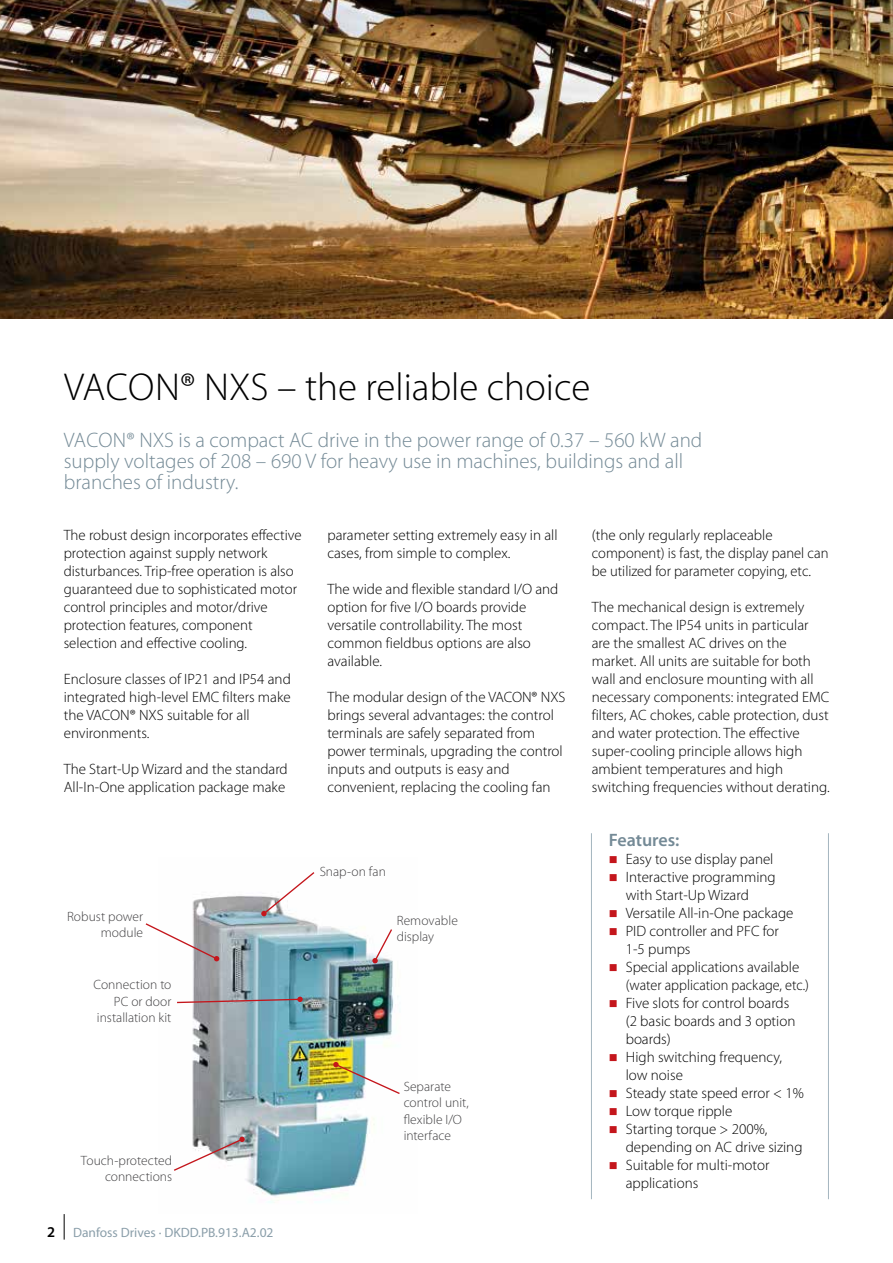
<style>
.page{position:relative;width:893px;height:1263px;background:#fff}
.page>*{position:absolute;margin:0;border:0;box-sizing:border-box;transform-origin:0 0}
.t1{font:300 39px "Myriad Pro";color:#000}
.t2{font:300 21px/21px "Myriad Pro";color:#748a96}
.t3{font:600 18px "Myriad Pro";color:#748a96}
.t4{font:300 15px/18px "Myriad Pro";color:#000}
.t5{font:300 13.5px/16.2px "Myriad Pro";color:#414042;text-align:right}
.t6{font:13.5px "Myriad Pro";color:#8b9faa}
.s1{font-weight:600;font-size:15px;color:#000}
</style>
<div class="page">
<img style="left:0;top:0;width:893px;height:319px">
<hr style="left:828px;top:833px;width:1px;height:366px;background:#a4b5bf">
<hr style="left:591px;top:833px;width:1px;height:366px;background:#a4b5bf">
<img style="left:192px;top:896px;width:206px;height:307px">
<svg style="left:261px;top:872px;width:55px;height:44px"></svg>
<svg style="left:145px;top:922px;width:74px;height:39px"></svg>
<svg style="left:177px;top:997px;width:126px;height:7px"></svg>
<svg style="left:174px;top:1137px;width:71px;height:35px"></svg>
<svg style="left:333px;top:1062px;width:67px;height:33px"></svg>
<svg style="left:372px;top:928px;width:21px;height:35px"></svg>
<svg style="left:64px;top:1214px;width:1px;height:25px"></svg>
<h1 class="t1" style="left:64px;top:365px;width:528px">VACON® NXS – the reliable choice</h1>
<h2 class="t2" style="left:64px;top:430px;width:640px">VACON® NXS is a compact AC drive in the power range of 0.37 – 560 kW and supply voltages of 208 – 690 V for heavy use in machines, buildings and all branches of industry.</h2>
<p class="t4" style="left:64px;top:526px;width:239px">The robust design incorporates effective protection against supply network disturbances. Trip-free operation is also guaranteed due to sophisticated motor control principles and motor/drive protection features, component selection and effective cooling.</p>
<p class="t4" style="left:64px;top:670px;width:229px">Enclosure classes of IP21 and IP54 and integrated high-level EMC filters make the VACON® NXS suitable for all environments.</p>
<p class="t4" style="left:64px;top:760px;width:226px">The Start-Up Wizard and the standard<br>All-In-One application package make</p>
<p class="t4" style="left:327px;top:526px;width:232px">parameter setting extremely easy in all cases, from simple to complex.</p>
<p class="t4" style="left:327px;top:580px;width:233px">The wide and flexible standard I/O and option for five I/O boards provide versatile controllability. The most common fieldbus options are also available.</p>
<p class="t4" style="left:327px;top:688px;width:240px">The modular design of the VACON® NXS brings several advantages: the control terminals are safely separated from power terminals, upgrading the control inputs and outputs is easy and convenient, replacing the cooling fan</p>
<p class="t4" style="left:592px;top:526px;width:238px">(the only regularly replaceable component) is fast, the display panel can be utilized for parameter copying, etc.</p>
<p class="t4" style="left:592px;top:598px;width:239px">The mechanical design is extremely compact. The IP54 units in particular are the smallest AC drives on the market. All units are suitable for both wall and enclosure mounting with all necessary components: integrated EMC filters, AC chokes, cable protection, dust and water protection. The effective super-cooling principle allows high ambient temperatures and high switching frequencies without derating.</p>
<p class="t3" style="left:609px;top:830px;width:72px">Features:</p>
<p class="t4" style="left:626px;top:850px;width:185px">Easy to use display panel<br>Interactive programming<br>with Start-Up Wizard<br>Versatile All-in-One package<br>PID controller and PFC for<br>1-5 pumps<br>Special applications available (water application package, etc.)<br>Five slots for control boards<br>(2 basic boards and 3 option boards)<br>High switching frequency,<br>low noise<br>Steady state speed error &lt; 1%<br>Low torque ripple<br>Starting torque &gt; 200%, depending on AC drive sizing<br>Suitable for multi-motor applications</p>
<p class="t5" style="left:320px;top:863px;width:68px">Snap-on fan</p>
<p class="t5" style="left:67px;top:909px;width:78px">Robust power module</p>
<p class="t5" style="left:397px;top:913px;width:63px;text-align:left">Removable display</p>
<p class="t5" style="left:94px;top:977px;width:80px">Connection to<br>PC or door installation kit</p>
<p class="t5" style="left:404px;top:1079px;width:67px;text-align:left">Separate control unit, flexible I/O interface</p>
<p class="t5" style="left:81px;top:1152px;width:93px">Touch-protected connections</p>
<p class="t6" style="left:47px;top:1225px;width:228px"><span class="s1">2</span> Danfoss Drives · DKDD.PB.913.A2.02</p>
</div>
